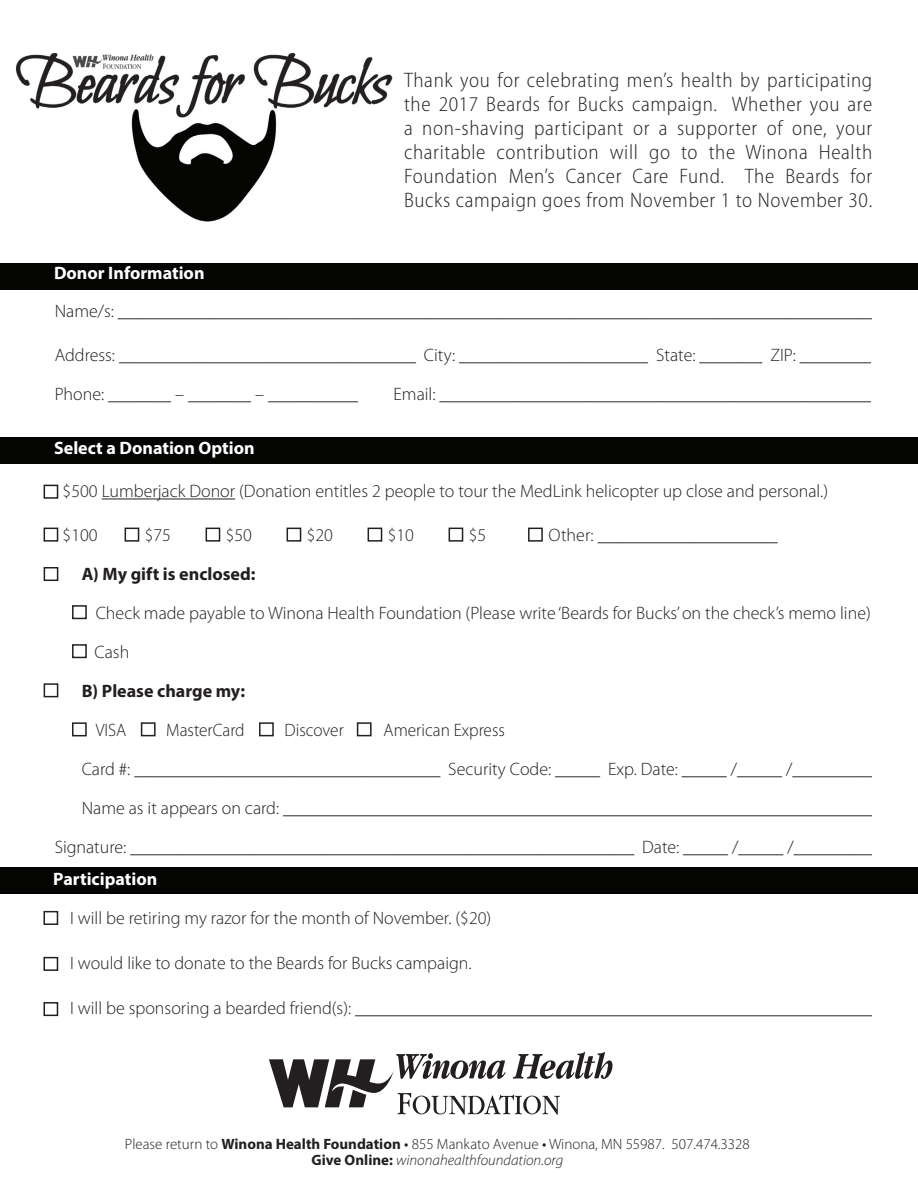
<style>
.page{position:relative;width:918px;height:1188px;background:#fff}
.page>*{position:absolute;margin:0;border:0;box-sizing:border-box;transform-origin:0 0}
.t1{font:300 semi-condensed 21px/24px "Myriad Pro";letter-spacing:.03em;color:#231f20;text-align:justify}
.t2{font:300 18px "Myriad Pro";color:#231f20}
.t3{font:700 18px "Myriad Pro";color:#fff}
.t4{font:300 18px "Myriad Pro";color:#231f20;scale:.96 1}
.t5{font:700 18px "Myriad Pro";color:#231f20}
.t6{font:300 15px "Myriad Pro";color:#231f20}
.t7{font:italic 300 15px "Myriad Pro";color:#231f20}
.s1{font-weight:700}
.s2{font-weight:700;font-stretch:condensed}
.s3{font-weight:700;font-style:normal}
</style>
<div class="page">
<div style="left:0;top:263px;width:918px;height:27px;background:#040503"></div>
<div style="left:0;top:437px;width:918px;height:27px;background:#040503"></div>
<svg style="left:269px;top:1052px;width:344px;height:63px"></svg>
<div style="left:44px;top:528px;width:14px;height:14px;border:2px solid #231f20"></div>
<div style="left:125px;top:528px;width:14px;height:14px;border:2px solid #231f20"></div>
<div style="left:206px;top:528px;width:14px;height:14px;border:2px solid #231f20"></div>
<div style="left:287px;top:528px;width:14px;height:14px;border:2px solid #231f20"></div>
<div style="left:368px;top:528px;width:14px;height:14px;border:2px solid #231f20"></div>
<div style="left:449px;top:528px;width:14px;height:14px;border:2px solid #231f20"></div>
<div style="left:528px;top:528px;width:15px;height:14px;border:2px solid #231f20"></div>
<div style="left:72px;top:644px;width:15px;height:14px;border:2px solid #231f20"></div>
<div style="left:72px;top:605px;width:15px;height:14px;border:2px solid #231f20"></div>
<div style="left:72px;top:722px;width:15px;height:14px;border:2px solid #231f20"></div>
<div style="left:141px;top:722px;width:15px;height:14px;border:2px solid #231f20"></div>
<div style="left:259px;top:722px;width:15px;height:14px;border:2px solid #231f20"></div>
<div style="left:357px;top:722px;width:15px;height:14px;border:2px solid #231f20"></div>
<div style="left:0;top:867px;width:918px;height:27px;background:#040503"></div>
<div style="left:44px;top:911px;width:14px;height:14px;border:2px solid #231f20"></div>
<div style="left:44px;top:567px;width:14px;height:14px;border:2px solid #231f20"></div>
<div style="left:44px;top:683px;width:14px;height:14px;border:2px solid #231f20"></div>
<div style="left:44px;top:957px;width:14px;height:14px;border:2px solid #231f20"></div>
<div style="left:44px;top:1002px;width:14px;height:14px;border:2px solid #231f20"></div>
<img style="left:15px;top:52px;width:378px;height:170px">
<hr style="left:102px;top:499px;width:133px;height:1px;background:#231f20">
<div style="left:44px;top:485px;width:14px;height:14px;border:2px solid #231f20"></div>
<p class="t3" style="left:54px;top:262px;width:152px">Donor Information</p>
<p class="t1" style="left:404px;top:68px;width:470px">Thank you for celebrating men’s health by participating the 2017 Beards for Bucks campaign. Whether you are a non-shaving participant or a supporter of one, your charitable contribution will go to the Winona Health Foundation Men’s Cancer Care Fund. The Beards for Bucks campaign goes from November 1 to November 30.</p>
<p class="t2" style="left:55px;top:301px;width:839px">Name/s: ______________________________________________________________________________________</p>
<p class="t2" style="left:55px;top:345px;width:837px">Address: _________________________________ City: _____________________ State: _______ ZIP: __________</p>
<p class="t2" style="left:55px;top:384px;width:305px">Phone: _______ – _______ – __________</p>
<p class="t2" style="left:394px;top:384px;width:479px">Email: ________________________________________________</p>
<p class="t3" style="left:54px;top:436px;width:202px">Select a Donation Option</p>
<p class="t2" style="left:63px;top:481px;width:767px">$500 Lumberjack Donor (Donation entitles 2 people to tour the MedLink helicopter up close and personal.)</p>
<p class="t2" style="left:63px;top:525px;width:37px">$100</p>
<p class="t2" style="left:145px;top:525px;width:28px">$75</p>
<p class="t2" style="left:226px;top:525px;width:28px">$50</p>
<p class="t2" style="left:307px;top:525px;width:28px">$20</p>
<p class="t2" style="left:388px;top:525px;width:28px">$10</p>
<p class="t2" style="left:469px;top:525px;width:19px">$5</p>
<p class="t2" style="left:549px;top:525px;width:231px">Other: ____________________</p>
<p class="t5" style="left:82px;top:562px;width:175px">A) My gift is enclosed:</p>
<p class="t2" style="left:96px;top:603px;width:777px">Check made payable to Winona Health Foundation (Please write ‘Beards for Bucks’ on the check’s memo line)</p>
<p class="t2" style="left:95px;top:642px;width:36px">Cash</p>
<p class="t5" style="left:82px;top:679px;width:165px">B) Please charge my:</p>
<p class="t4" style="left:96px;top:720px;width:33px">VISA</p>
<p class="t4" style="left:166px;top:720px;width:83px">MasterCard</p>
<p class="t4" style="left:285px;top:720px;width:63px">Discover</p>
<p class="t4" style="left:384px;top:720px;width:128px">American Express</p>
<p class="t2" style="left:82px;top:759px;width:793px">Card #: __________________________________ Security Code: _____ Exp. Date: _____ /_____ /_________</p>
<p class="t2" style="left:82px;top:798px;width:797px">Name as it appears on card: __________________________________________________________________</p>
<p class="t2" style="left:55px;top:837px;width:822px">Signature: ________________________________________________________ Date: _____ /_____ /_________</p>
<p class="t3" style="left:53px;top:867px;width:106px">Participation</p>
<p class="t2" style="left:70px;top:909px;width:423px">I will be retiring my razor for the month of November. ($20)</p>
<p class="t2" style="left:70px;top:954px;width:403px">I would like to donate to the Beards for Bucks campaign.</p>
<p class="t2" style="left:70px;top:999px;width:809px">I will be sponsoring a bearded friend(s): __________________________________________________________</p>
<p class="t6" style="left:125px;top:1136px;width:626px">Please return to <span class="s1">Winona Health Foundation</span> <span class="s2">•</span> 855 Mankato Avenue <span class="s2">•</span> Winona, MN 55987. 507.474.3328</p>
<p class="t7" style="left:312px;top:1151px;width:253px"><span class="s3">Give Online:</span> winonahealthfoundation.org</p>
</div>
